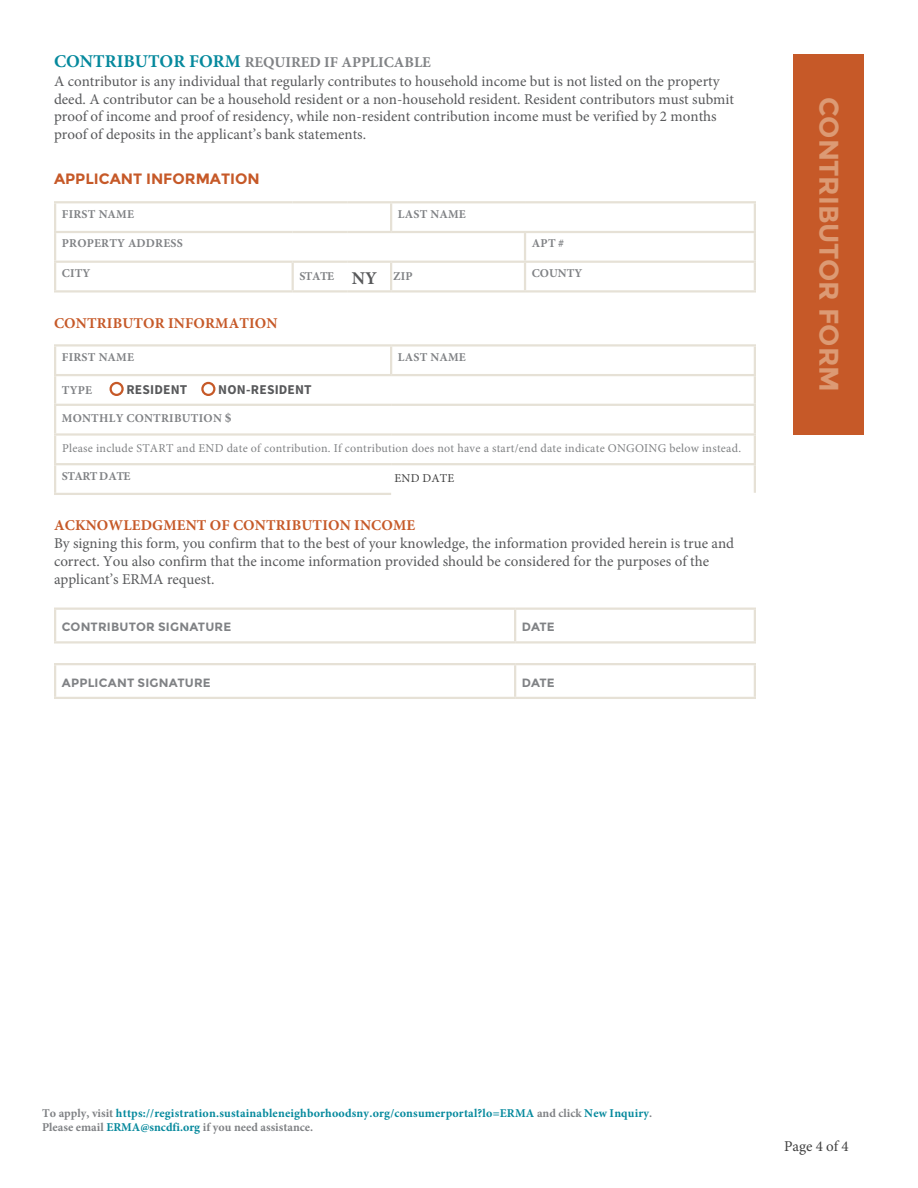
<style>
.page{position:relative;width:918px;height:1188px;background:#fff}
.page>*{position:absolute;margin:0;border:0;box-sizing:border-box;transform-origin:0 0}
.t1{font:700 27px "Montserrat";letter-spacing:-.005em;color:#dc9a74}
.t2{font:15px/17.9px "Minion Pro";color:#58595b}
.t3{font:700 15px "Minion Pro";letter-spacing:.01em;color:#c65928}
.t4{font:700 15px "Montserrat";color:#c65928}
.t5{font:15px "Minion Pro";letter-spacing:-.005em;color:#404040}
.t6{font:700 13.5px "Source Sans Pro";letter-spacing:.015em;color:#58595b}
.t7{font:700 12px/15px "Minion Pro";letter-spacing:.015em;color:#05899d}
.t8{font:12px "Minion Pro";letter-spacing:.02em;color:#808284}
.t9{font:700 12px "Minion Pro";letter-spacing:.02em;color:#808285}
.t10{font:700 12px "Montserrat";letter-spacing:.015em;color:#808285}
.t11{font:700 12px "Minion Pro";letter-spacing:-.04em;color:#808285}
.t12{font:12px "Minion Pro";letter-spacing:.01em;color:#404040}
.s1{font-weight:700;font-size:18px;color:#05899d}
.s2{font-weight:700;color:#808285}
.s3{font-size:18px;color:#58595b}
.s4{font-size:13.5px}
.s5{color:#808285}
.s6{color:#05889c}
</style>
<div class="page">
<div style="left:794px;top:54px;width:70px;height:381px;background:#c65928"></div>
<hr style="left:754px;top:233px;width:2px;height:28px;background:#e6e1d6">
<hr style="left:54px;top:263px;width:2px;height:27px;background:#e6e1d6">
<hr style="left:292px;top:263px;width:2px;height:27px;background:#e6e1d6">
<hr style="left:54px;top:290px;width:239px;height:3px;background:#e6e1d6">
<hr style="left:390px;top:263px;width:2px;height:27px;background:#e6e1d6">
<hr style="left:525px;top:261px;width:231px;height:2px;background:#e6e1d6">
<hr style="left:524px;top:263px;width:2px;height:27px;background:#e6e1d6">
<hr style="left:754px;top:263px;width:2px;height:27px;background:#e6e1d6">
<hr style="left:391px;top:290px;width:134px;height:3px;background:#e6e1d6">
<hr style="left:525px;top:290px;width:231px;height:3px;background:#e6e1d6">
<hr style="left:293px;top:290px;width:55px;height:3px;background:#e6e1d6">
<hr style="left:348px;top:290px;width:43px;height:3px;background:#e6e1d6">
<hr style="left:54px;top:233px;width:2px;height:28px;background:#e6e1d6">
<hr style="left:54px;top:261px;width:239px;height:2px;background:#e6e1d6">
<hr style="left:293px;top:261px;width:55px;height:2px;background:#e6e1d6">
<hr style="left:348px;top:261px;width:43px;height:2px;background:#e6e1d6">
<hr style="left:391px;top:261px;width:134px;height:2px;background:#e6e1d6">
<hr style="left:524px;top:233px;width:2px;height:28px;background:#e6e1d6">
<hr style="left:54px;top:201px;width:239px;height:2px;background:#e6e1d6">
<hr style="left:54px;top:203px;width:2px;height:28px;background:#e6e1d6">
<hr style="left:293px;top:201px;width:55px;height:2px;background:#e6e1d6">
<hr style="left:348px;top:201px;width:43px;height:2px;background:#e6e1d6">
<hr style="left:54px;top:231px;width:239px;height:2px;background:#e6e1d6">
<hr style="left:293px;top:231px;width:55px;height:2px;background:#e6e1d6">
<hr style="left:348px;top:231px;width:43px;height:2px;background:#e6e1d6">
<hr style="left:391px;top:201px;width:134px;height:2px;background:#e6e1d6">
<hr style="left:390px;top:203px;width:2px;height:28px;background:#e6e1d6">
<hr style="left:525px;top:201px;width:231px;height:2px;background:#e6e1d6">
<hr style="left:754px;top:203px;width:2px;height:28px;background:#e6e1d6">
<hr style="left:391px;top:231px;width:134px;height:2px;background:#e6e1d6">
<hr style="left:525px;top:231px;width:231px;height:2px;background:#e6e1d6">
<hr style="left:754px;top:347px;width:2px;height:27px;background:#e6e1d6">
<hr style="left:54px;top:344px;width:337px;height:3px;background:#e6e1d6">
<hr style="left:54px;top:347px;width:2px;height:27px;background:#e6e1d6">
<hr style="left:391px;top:344px;width:365px;height:3px;background:#e6e1d6">
<hr style="left:390px;top:347px;width:2px;height:27px;background:#e6e1d6">
<hr style="left:54px;top:374px;width:337px;height:2px;background:#e6e1d6">
<hr style="left:54px;top:376px;width:2px;height:28px;background:#e6e1d6">
<hr style="left:391px;top:374px;width:365px;height:2px;background:#e6e1d6">
<hr style="left:754px;top:376px;width:2px;height:28px;background:#e6e1d6">
<hr style="left:54px;top:404px;width:337px;height:2px;background:#e6e1d6">
<hr style="left:54px;top:406px;width:2px;height:27px;background:#e6e1d6">
<hr style="left:391px;top:404px;width:365px;height:2px;background:#e6e1d6">
<hr style="left:754px;top:406px;width:2px;height:27px;background:#e6e1d6">
<hr style="left:54px;top:433px;width:337px;height:3px;background:#e6e1d6">
<hr style="left:54px;top:436px;width:2px;height:27px;background:#e6e1d6">
<hr style="left:391px;top:433px;width:365px;height:3px;background:#e6e1d6">
<hr style="left:754px;top:436px;width:2px;height:27px;background:#e6e1d6">
<hr style="left:54px;top:463px;width:337px;height:2px;background:#e6e1d6">
<hr style="left:54px;top:465px;width:2px;height:28px;background:#e6e1d6">
<hr style="left:391px;top:463px;width:365px;height:2px;background:#e6e1d6">
<hr style="left:754px;top:465px;width:2px;height:28px;background:#e6e1d6">
<hr style="left:54px;top:493px;width:337px;height:2px;background:#e6e1d6">
<div style="left:110px;top:382px;width:14px;height:14px;border:2px solid #c65928;border-radius:50%"></div>
<div style="left:201px;top:382px;width:14px;height:14px;border:2px solid #c65928;border-radius:50%"></div>
<hr style="left:54px;top:608px;width:461px;height:2px;background:#e6e1d6">
<hr style="left:54px;top:610px;width:2px;height:31px;background:#e6e1d6">
<hr style="left:515px;top:608px;width:241px;height:2px;background:#e6e1d6">
<hr style="left:514px;top:610px;width:2px;height:31px;background:#e6e1d6">
<hr style="left:754px;top:610px;width:2px;height:31px;background:#e6e1d6">
<hr style="left:54px;top:641px;width:461px;height:3px;background:#e6e1d6">
<hr style="left:515px;top:641px;width:241px;height:3px;background:#e6e1d6">
<hr style="left:54px;top:663px;width:461px;height:2px;background:#e6e1d6">
<hr style="left:54px;top:665px;width:2px;height:32px;background:#e6e1d6">
<hr style="left:515px;top:663px;width:241px;height:2px;background:#e6e1d6">
<hr style="left:514px;top:665px;width:2px;height:32px;background:#e6e1d6">
<hr style="left:754px;top:665px;width:2px;height:32px;background:#e6e1d6">
<hr style="left:54px;top:697px;width:461px;height:2px;background:#e6e1d6">
<hr style="left:515px;top:697px;width:241px;height:2px;background:#e6e1d6">
<p class="t2" style="left:54px;top:53px;width:667px;line-height:19px"><span class="s1">CONTRIBUTOR FORM</span> <span class="s2">REQUIRED IF APPLICABLE<br></span>A contributor is any individual that regularly contributes to household income but is not listed on the property</p>
<p class="t2" style="left:54px;top:90px;width:682px">deed. A contributor can be a household resident or a non-household resident. Resident contributors must submit proof of income and proof of residency, while non-resident contribution income must be verified by 2 months proof of deposits in the applicant’s bank statements.</p>
<p class="t4" style="left:54px;top:170px;width:207px">APPLICANT INFORMATION</p>
<p class="t9" style="left:62px;top:205px;width:74px">FIRST NAME</p>
<p class="t9" style="left:398px;top:205px;width:70px">LAST NAME</p>
<p class="t9" style="left:62px;top:235px;width:122px">PROPERTY ADDRESS</p>
<p class="t9" style="left:532px;top:235px;width:34px">APT #</p>
<p class="t9" style="left:62px;top:265px;width:30px">CITY</p>
<p class="t11" style="left:299px;top:268px;width:115px">STATE <span class="s3">NY</span> ZIP</p>
<p class="t9" style="left:532px;top:265px;width:52px">COUNTY</p>
<p class="t3" style="left:54px;top:313px;width:225px">CONTRIBUTOR INFORMATION</p>
<p class="t9" style="left:62px;top:349px;width:74px">FIRST NAME</p>
<p class="t9" style="left:398px;top:349px;width:70px">LAST NAME</p>
<p class="t9" style="left:62px;top:381px;width:32px">TYPE</p>
<p class="t6" style="left:126px;top:381px;width:62px">RESIDENT</p>
<p class="t6" style="left:218px;top:381px;width:95px">NON-RESIDENT</p>
<p class="t9" style="left:62px;top:409px;width:171px">MONTHLY CONTRIBUTION <span class="s4">$</span></p>
<p class="t8" style="left:62px;top:440px;width:680px">Please include START and END date of contribution. If contribution does not have a start/end date indicate ONGOING below instead.</p>
<p class="t11" style="left:62px;top:467px;width:70px">START DATE</p>
<p class="t12" style="left:395px;top:471px;width:61px">END DATE</p>
<p class="t3" style="left:54px;top:515px;width:363px">ACKNOWLEDGMENT OF CONTRIBUTION INCOME</p>
<p class="t2" style="left:54px;top:535px;width:682px">By signing this form, you confirm that to the best of your knowledge, the information provided herein is true and correct. You also confirm that the income information provided should be considered for the purposes of the applicant’s ERMA request.</p>
<p class="t10" style="left:62px;top:620px;width:171px">CONTRIBUTOR SIGNATURE</p>
<p class="t10" style="left:522px;top:620px;width:34px">DATE</p>
<p class="t10" style="left:62px;top:675px;width:150px">APPLICANT SIGNATURE</p>
<p class="t10" style="left:522px;top:675px;width:34px">DATE</p>
<h1 class="t1" style="left:845px;top:97px;width:296px;rotate:90deg">CONTRIBUTOR FORM</h1>
<p class="t7" style="left:42px;top:1105px;width:612px"><span class="s5">To apply, visit</span> https://registration.sustainableneighborhoodsny.org/consumerportal?lo=ERMA <span class="s5">and click</span> New Inquiry<span class="s5">.<br>Please email</span> <span class="s6">ERMA@sncdfi.org</span> <span class="s5">if you need assistance.</span></p>
<p class="t5" style="left:784px;top:1136px;width:66px">Page 4 of 4</p>
</div>
